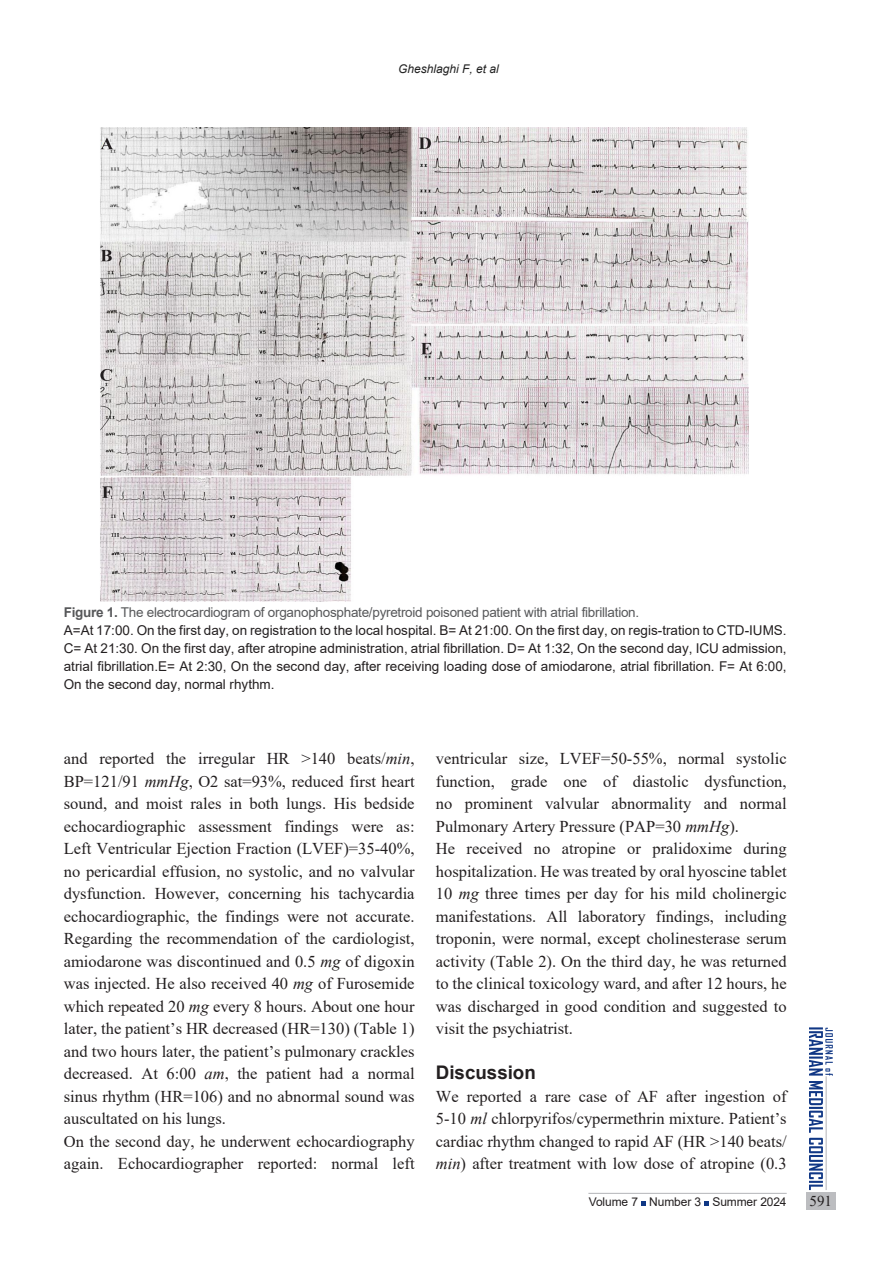
<style>
.page{position:relative;width:893px;height:1263px;background:#fff}
.page>*{position:absolute;margin:0;border:0;box-sizing:border-box;transform-origin:0 0}
.context{font:700 18.75px "Arial";color:#231f20}
.context-2{font:16.5px/22.5px "Times New Roman";color:#231f20;text-align:justify}
.t1{font:15px "Times New Roman";color:#231f20}
.context-3{font:13.5px/18px "Arial";color:#231f20;text-align:justify}
.pic-table-t{font:13.5px "Arial";letter-spacing:-.02em;color:#57585a}
.t2{font:12px "Arial";letter-spacing:-.01em;color:#231f20}
.context-4{font:italic 12px "Arial";color:#222}
.s1{font-weight:700}
.s2{font-style:italic}
</style>
<div class="page">
<div style="left:806px;top:1192px;width:29px;height:17px;background:#bcbdc0"></div>
<svg style="left:809px;top:1027px;width:24px;height:163px"></svg>
<hr style="left:826px;top:1076px;width:1px;height:114px;background:#bcbdc0">
<svg style="left:641px;top:1201px;width:5px;height:5px"></svg>
<svg style="left:704px;top:1201px;width:5px;height:5px"></svg>
<hr style="left:588px;top:1193px;width:199px;height:1px;background:#bcbdc0">
<img style="left:100px;top:128px;width:648px;height:474px">
<p class="context-4" style="left:398px;top:61px;width:102px">Gheshlaghi F, et al</p>
<p class="pic-table-t" style="left:64px;top:603px;width:577px"><span class="s1">Figure 1.</span> The electrocardiogram of organophosphate/pyretroid poisoned patient with atrial fibrillation.</p>
<p class="context-3" style="left:64px;top:621px;width:724px">A=At 17:00. On the first day, on registration to the local hospital. B= At 21:00. On the first day, on regis-tration to CTD-IUMS.<br>C= At 21:30. On the first day, after atropine administration, atrial fibrillation. D= At 1:32, On the second day, ICU admission, atrial fibrillation.E= At 2:30, On the second day, after receiving loading dose of amiodarone, atrial fibrillation. F= At 6:00, On the second day, normal rhythm.</p>
<p class="context-2" style="left:64px;top:747px;width:352px">and reported the irregular HR &gt;140 beats/<span class="s2">min</span>, BP=121/91 <span class="s2">mmHg</span>, O2 sat=93%, reduced first heart sound, and moist rales in both lungs. His bedside echocardiographic assessment findings were as:<br>Left Ventricular Ejection Fraction (LVEF)=35-40%, no pericardial effusion, no systolic, and no valvular dysfunction. However, concerning his tachycardia echocardiographic, the findings were not accurate.<br>Regarding the recommendation of the cardiologist, amiodarone was discontinued and 0.5 <span class="s2">mg</span> of digoxin was injected. He also received 40 <span class="s2">mg</span> of Furosemide which repeated 20 <span class="s2">mg</span> every 8 hours. About one hour later, the patient’s HR decreased (HR=130) (Table 1) and two hours later, the patient’s pulmonary crackles decreased. At 6:00 <span class="s2">am</span>, the patient had a normal sinus rhythm (HR=106) and no abnormal sound was auscultated on his lungs.</p>
<p class="context-2" style="left:64px;top:1129px;width:352px">On the second day, he underwent echocardiography again. Echocardiographer reported: normal left</p>
<p class="context-2" style="left:436px;top:747px;width:352px">ventricular size, LVEF=50-55%, normal systolic function, grade one of diastolic dysfunction, no prominent valvular abnormality and normal Pulmonary Artery Pressure (PAP=30 <span class="s2">mmHg</span>).</p>
<p class="context-2" style="left:436px;top:837px;width:352px">He received no atropine or pralidoxime during hospitalization. He was treated by oral hyoscine tablet 10 <span class="s2">mg</span> three times per day for his mild cholinergic manifestations. All laboratory findings, including troponin, were normal, except cholinesterase serum activity (Table 2). On the third day, he was returned to the clinical toxicology ward, and after 12 hours, he was discharged in good condition and suggested to visit the psychiatrist.</p>
<p class="context" style="left:436px;top:1059px;width:102px">Discussion</p>
<p class="context-2" style="left:436px;top:1084px;width:352px">We reported a rare case of AF after ingestion of 5-10 <span class="s2">ml</span> chlorpyrifos/cypermethrin mixture. Patient’s cardiac rhythm changed to rapid AF (HR &gt;140 beats/ <span class="s2">min</span>) after treatment with low dose of atropine (0.3</p>
<p class="t2" style="left:589px;top:1194px;width:199px">Volume 7 Number 3 Summer 2024</p>
<p class="t1" style="left:810px;top:1190px;width:24px">591</p>
</div>
